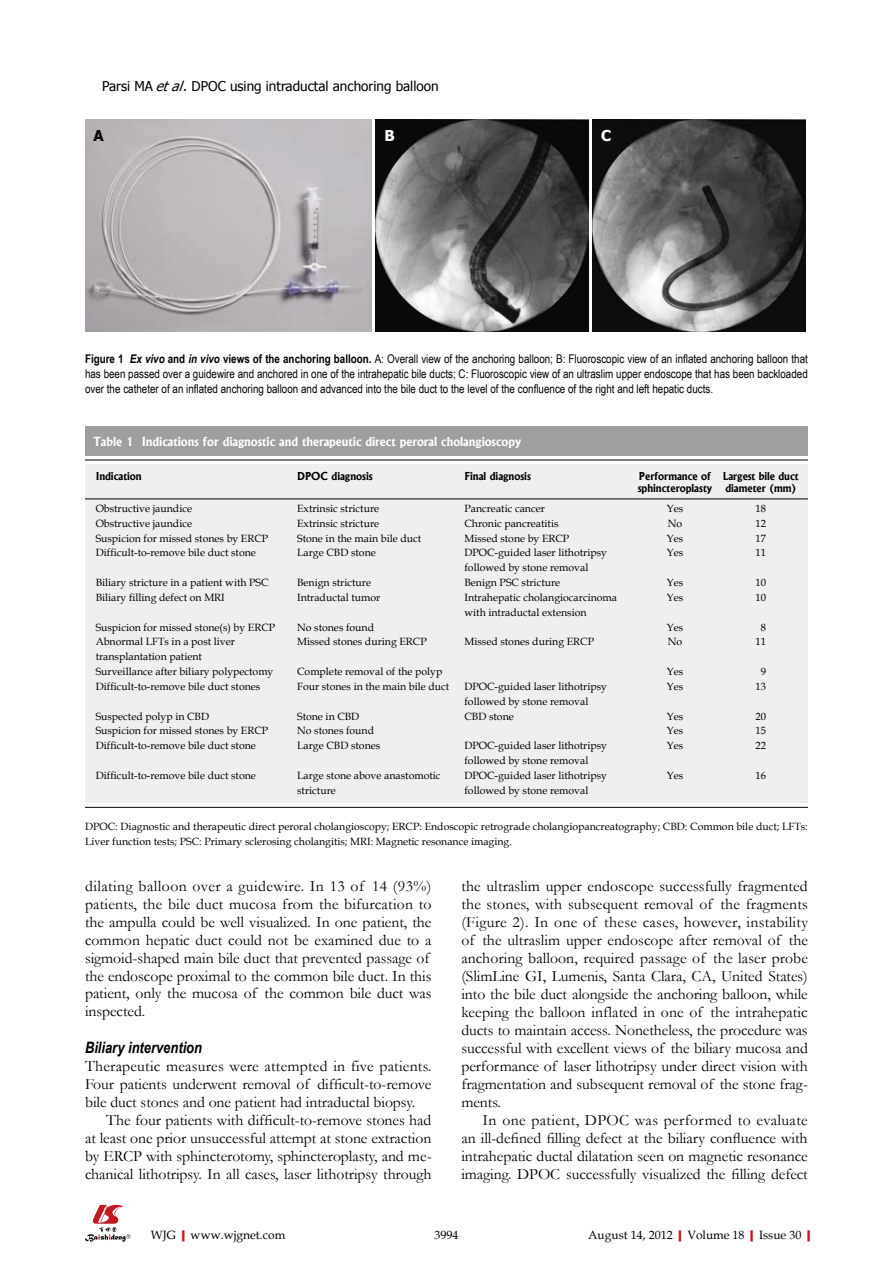
<style>
.page{position:relative;width:893px;height:1263px;background:#fff}
.page>*{position:absolute;margin:0;border:0;box-sizing:border-box;transform-origin:0 0}
.t1{font:15.75px/18px "Garamond";letter-spacing:-.005em;color:#000;text-align:justify}
.t2{font:italic 700 15.75px "Arial Narrow";color:#000}
.t3{font:700 15px "Tahoma";color:#fff}
.t4{font:700 15px "Tahoma";color:#000}
.t5{font:13.5px "Tahoma";color:#000}
.t6{font:12px/15px "Arial Narrow";color:#000;text-align:justify}
.t7{font:700 12px "Albertus";color:#fff}
.t8{font:12px "Book Antiqua";color:#000}
.t9{font:10.5px/15px "Book Antiqua";color:#000}
.t10{font:700 10.5px/12.6px "Albertus";color:#000}
.s1{font-style:italic}
.s2{font-weight:700}
.s3{font-weight:700;font-style:italic}
.s4{font-weight:700;color:#c01920}
</style>
<div class="page">
<div style="left:85px;top:426px;width:723px;height:29px;background:#9f9fa0"></div>
<div style="left:85px;top:464px;width:723px;height:339px;background:#eeefef"></div>
<hr style="left:85px;top:460px;width:723px;height:1px;background:#000">
<hr style="left:85px;top:499px;width:723px;height:1px;background:#000">
<svg style="left:85px;top:1205px;width:46px;height:37px"></svg>
<img style="left:85px;top:119px;width:287px;height:213px">
<img style="left:376px;top:119px;width:212px;height:213px">
<img style="left:593px;top:119px;width:212px;height:213px">
<hr style="left:85px;top:807px;width:723px;height:1px;background:#000">
<p class="t5" style="left:102px;top:77px;width:338px">Parsi MA <span class="s1">etal</span>. DPOC using intraductal anchoring balloon</p>
<p class="t4" style="left:94px;top:125px;width:12px">A</p>
<p class="t3" style="left:384px;top:125px;width:12px">B</p>
<p class="t3" style="left:601px;top:125px;width:12px">C</p>
<p class="t6" style="left:85px;top:351px;width:724px"><span class="s2">Figure 1</span> <span class="s3">Ex vivo</span> <span class="s2">and</span> <span class="s3">in vivo</span> <span class="s2">views of the anchoring balloon.</span> A: Overall view of the anchoring balloon; B: Fluoroscopic view of an inflated anchoring balloon that has been passed over a guidewire and anchored in one of the intrahepatic bile ducts; C: Fluoroscopic view of an ultraslim upper endoscope that has been backloaded over the catheter of an inflated anchoring balloon and advanced into the bile duct to the level of the confluence of the right and left hepatic ducts.</p>
<p class="t7" style="left:94px;top:434px;width:429px">Table 1 Indications for diagnostic and therapeutic direct peroral cholangioscopy</p>
<p class="t10" style="left:96px;top:470px;width:48px">Indication</p>
<p class="t10" style="left:297px;top:470px;width:77px">DPOC diagnosis</p>
<p class="t10" style="left:464px;top:470px;width:68px">Final diagnosis</p>
<p class="t10" style="left:638px;top:470px;width:76px">Performance of sphincteroplasty</p>
<p class="t10" style="left:723px;top:470px;width:77px">Largest bile duct diameter (mm)</p>
<p class="t9" style="left:96px;top:501px;width:98px">Obstructive jaundice</p>
<p class="t9" style="left:297px;top:501px;width:84px">Extrinsic stricture</p>
<p class="t9" style="left:464px;top:501px;width:82px">Pancreatic cancer</p>
<p class="t9" style="left:667px;top:501px;width:18px">Yes</p>
<p class="t9" style="left:755px;top:501px;width:12px">18</p>
<p class="t9" style="left:96px;top:516px;width:98px">Obstructive jaundice</p>
<p class="t9" style="left:297px;top:516px;width:84px">Extrinsic stricture</p>
<p class="t9" style="left:464px;top:516px;width:96px">Chronic pancreatitis</p>
<p class="t9" style="left:668px;top:516px;width:16px">No</p>
<p class="t9" style="left:755px;top:516px;width:12px">12</p>
<p class="t9" style="left:96px;top:530px;width:174px">Suspicion for missed stones by ERCP</p>
<p class="t9" style="left:297px;top:530px;width:126px">Stone in the main bile duct</p>
<p class="t9" style="left:464px;top:530px;width:106px">Missed stone by ERCP</p>
<p class="t9" style="left:667px;top:530px;width:18px">Yes</p>
<p class="t9" style="left:755px;top:530px;width:12px">17</p>
<p class="t9" style="left:96px;top:545px;width:162px">Difficult-to-remove bile duct stone</p>
<p class="t9" style="left:297px;top:545px;width:80px">Large CBD stone</p>
<p class="t9" style="left:464px;top:545px;width:144px">DPOC-guided laser lithotripsy followed by stone removal</p>
<p class="t9" style="left:667px;top:545px;width:18px">Yes</p>
<p class="t9" style="left:755px;top:545px;width:12px">11</p>
<p class="t9" style="left:96px;top:575px;width:174px">Biliary stricture in a patient with PSC</p>
<p class="t9" style="left:297px;top:575px;width:75px">Benign stricture</p>
<p class="t9" style="left:464px;top:575px;width:97px">Benign PSC stricture</p>
<p class="t9" style="left:667px;top:575px;width:18px">Yes</p>
<p class="t9" style="left:755px;top:575px;width:12px">10</p>
<p class="t9" style="left:96px;top:590px;width:131px">Biliary filling defect on MRI</p>
<p class="t9" style="left:297px;top:590px;width:85px">Intraductal tumor</p>
<p class="t9" style="left:464px;top:590px;width:154px">Intrahepatic cholangiocarcinoma with intraductal extension</p>
<p class="t9" style="left:667px;top:590px;width:18px">Yes</p>
<p class="t9" style="left:755px;top:590px;width:12px">10</p>
<p class="t9" style="left:96px;top:619px;width:181px">Suspicion for missed stone(s) by ERCP</p>
<p class="t9" style="left:297px;top:619px;width:78px">No stones found</p>
<p class="t9" style="left:667px;top:619px;width:18px">Yes</p>
<p class="t9" style="left:761px;top:619px;width:7px">8</p>
<p class="t9" style="left:96px;top:634px;width:141px">Abnormal LFTs in a post liver transplantation patient</p>
<p class="t9" style="left:297px;top:634px;width:131px">Missed stones during ERCP</p>
<p class="t9" style="left:464px;top:634px;width:131px">Missed stones during ERCP</p>
<p class="t9" style="left:668px;top:634px;width:16px">No</p>
<p class="t9" style="left:755px;top:634px;width:12px">11</p>
<p class="t9" style="left:96px;top:664px;width:179px">Surveillance after biliary polypectomy</p>
<p class="t9" style="left:297px;top:664px;width:147px">Complete removal of the polyp</p>
<p class="t9" style="left:667px;top:664px;width:18px">Yes</p>
<p class="t9" style="left:761px;top:664px;width:7px">9</p>
<p class="t9" style="left:96px;top:679px;width:166px">Difficult-to-remove bile duct stones</p>
<p class="t9" style="left:297px;top:679px;width:154px">Four stones in the main bile duct</p>
<p class="t9" style="left:464px;top:679px;width:144px">DPOC-guided laser lithotripsy followed by stone removal</p>
<p class="t9" style="left:667px;top:679px;width:18px">Yes</p>
<p class="t9" style="left:755px;top:679px;width:12px">13</p>
<p class="t9" style="left:96px;top:708px;width:115px">Suspected polyp in CBD</p>
<p class="t9" style="left:297px;top:708px;width:64px">Stone in CBD</p>
<p class="t9" style="left:464px;top:708px;width:51px">CBD stone</p>
<p class="t9" style="left:667px;top:708px;width:18px">Yes</p>
<p class="t9" style="left:755px;top:708px;width:12px">20</p>
<p class="t9" style="left:96px;top:723px;width:174px">Suspicion for missed stones by ERCP</p>
<p class="t9" style="left:297px;top:723px;width:78px">No stones found</p>
<p class="t9" style="left:667px;top:723px;width:18px">Yes</p>
<p class="t9" style="left:755px;top:723px;width:12px">15</p>
<p class="t9" style="left:96px;top:738px;width:162px">Difficult-to-remove bile duct stone</p>
<p class="t9" style="left:297px;top:738px;width:85px">Large CBD stones</p>
<p class="t9" style="left:464px;top:738px;width:144px">DPOC-guided laser lithotripsy followed by stone removal</p>
<p class="t9" style="left:667px;top:738px;width:18px">Yes</p>
<p class="t9" style="left:755px;top:738px;width:12px">22</p>
<p class="t9" style="left:96px;top:768px;width:162px">Difficult-to-remove bile duct stone</p>
<p class="t9" style="left:297px;top:768px;width:145px">Large stone above anastomotic stricture</p>
<p class="t9" style="left:464px;top:768px;width:144px">DPOC-guided laser lithotripsy followed by stone removal</p>
<p class="t9" style="left:667px;top:768px;width:18px">Yes</p>
<p class="t9" style="left:755px;top:768px;width:12px">16</p>
<p class="t9" style="left:85px;top:818px;width:724px">DPOC: Diagnostic and therapeutic direct peroral cholangioscopy; ERCP: Endoscopic retrograde cholangiopancreatography; CBD: Common bile duct; LFTs:<br>Liver function tests; PSC: Primary sclerosing cholangitis; MRI: Magnetic resonance imaging.</p>
<p class="t1" style="left:85px;top:877px;width:348px;text-align:left">dilating balloon over a guidewire. In 13 of 14 (93%) patients, the bile duct mucosa from the bifurcation to the ampulla could be well visualized. In one patient, the common hepatic duct could not be examined due to a sigmoid-shaped main bile duct that prevented passage of the endoscope proximal to the common bile duct. In this patient, only the mucosa of the common bile duct was inspected.</p>
<p class="t2" style="left:85px;top:1036px;width:118px">Biliary intervention</p>
<p class="t1" style="left:85px;top:1057px;width:348px">Therapeutic measures were attempted in five patients.<br>Four patients underwent removal of difficult-to-remove bile duct stones and one patient had intraductal biopsy.</p>
<p class="t1" style="left:85px;top:1111px;width:348px;text-indent:21px">The four patients with difficult-to-remove stones had at least one prior unsuccessful attempt at stone extraction by ERCP with sphincterotomy, sphincteroplasty, and me&shy;chanical lithotripsy. In all cases, laser lithotripsy through</p>
<p class="t1" style="left:461px;top:877px;width:348px">the ultraslim upper endoscope successfully fragmented the stones, with subsequent removal of the fragments (Figure 2). In one of these cases, however, instability of the ultraslim upper endoscope after removal of the anchoring balloon, required passage of the laser probe (SlimLine GI, Lumenis, Santa Clara, CA, United States) into the bile duct alongside the anchoring balloon, while keeping the balloon inflated in one of the intrahepatic ducts to maintain access. Nonetheless, the procedure was successful with excellent views of the biliary mucosa and performance of laser lithotripsy under direct vision with fragmentation and subsequent removal of the stone frag&shy;ments.</p>
<p class="t1" style="left:461px;top:1111px;width:348px;text-indent:21px">In one patient, DPOC was performed to evaluate an ill-defined filling defect at the biliary confluence with intrahepatic ductal dilatation seen on magnetic resonance imaging. DPOC successfully visualized the filling defect</p>
<p class="t8" style="left:151px;top:1226px;width:136px">WJG<span class="s4">|</span>www.wjgnet.com</p>
<p class="t8" style="left:434px;top:1226px;width:25px">3994</p>
<p class="t8" style="left:588px;top:1226px;width:229px">August 14, 2012<span class="s4">|</span>Volume 18<span class="s4">|</span>Issue 30<span class="s4">|</span></p>
</div>
